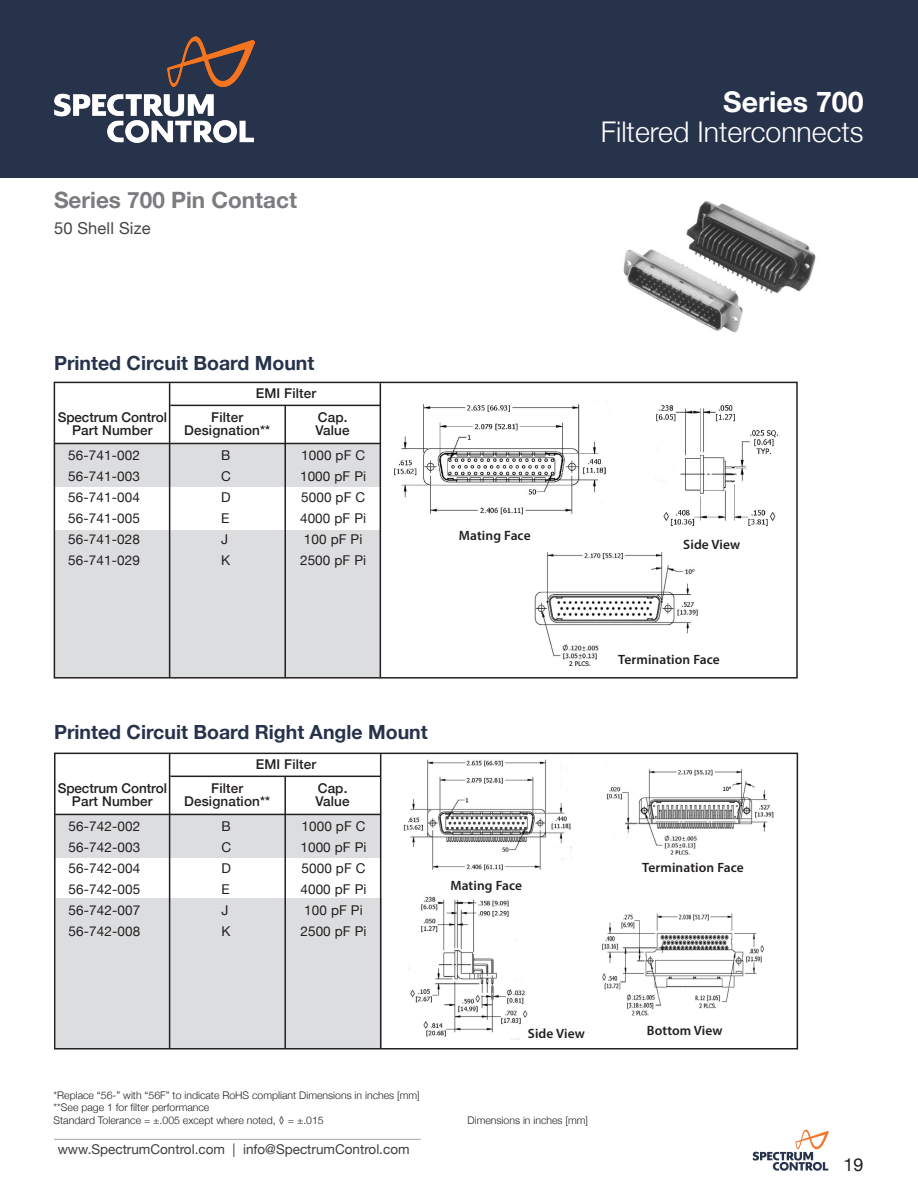
<style>
.page{position:relative;width:918px;height:1188px;background:#fff}
.page>*{position:absolute;margin:0;border:0;box-sizing:border-box;transform-origin:0 0}
.t1{font:300 28.5px "Helvetica Neue";color:#fff}
.t2{font:700 28.5px "Helvetica Neue";color:#fff}
.t3{font:700 22.5px "Helvetica Neue";color:#7a7c7f}
.t4{font:700 19.5px "Helvetica Neue";color:#27324b}
.t5{font:18px "Helvetica Neue";color:#231f20}
.t6{font:16.5px "Helvetica Neue";letter-spacing:.01em;color:#454647}
.t7{font:13.5px/21px "Helvetica Neue";letter-spacing:.01em;color:#231f20}
.t8{font:500 13.5px/13.5px "Helvetica Neue";letter-spacing:.01em;color:#231f20;text-align:center}
.t9{font:600 13.5px "Myriad Pro";letter-spacing:.01em;color:#231f20}
.t10{font:13.5px "Helvetica Neue";color:#3e3e3f}
.t11{font:300 10.5px/12.6px "Helvetica Neue";color:#231f20}
</style>
<div class="page">
<img style="left:403px;top:759px;width:371px;height:281px">
<div style="left:0;top:0;width:918px;height:177px;background:#27324b"></div>
<img style="left:54px;top:36px;width:201px;height:107px">
<hr style="left:54px;top:1139px;width:367px;height:1px;background:#a8a9ad">
<div style="left:56px;top:899px;width:326px;height:149px;background:#dcdddf"></div>
<div style="left:54px;top:444px;width:326px;height:43px;background:#dcdddf"></div>
<div style="left:54px;top:530px;width:326px;height:147px;background:#dcdddf"></div>
<div style="left:54px;top:382px;width:744px;height:297px;border:2px solid #231f20"></div>
<hr style="left:380px;top:383px;width:1px;height:294px;background:#231f20">
<div style="left:55px;top:815px;width:326px;height:43px;background:#dcdddf"></div>
<div style="left:54px;top:753px;width:744px;height:296px;border:2px solid #231f20"></div>
<hr style="left:380px;top:754px;width:1px;height:294px;background:#231f20">
<img style="left:394px;top:401px;width:384px;height:265px">
<div style="left:674px;top:539px;width:76px;height:15px;background:#fff"></div>
<div style="left:453px;top:530px;width:84px;height:16px;background:#fff"></div>
<div style="left:609px;top:654px;width:111px;height:12px;background:#fff"></div>
<div style="left:637px;top:862px;width:112px;height:18px;background:#fff"></div>
<div style="left:444px;top:880px;width:84px;height:16px;background:#fff"></div>
<div style="left:528px;top:1028px;width:60px;height:18px;background:#fff"></div>
<div style="left:645px;top:1025px;width:80px;height:13px;background:#fff"></div>
<img style="left:623px;top:201px;width:193px;height:132px">
<hr style="left:169px;top:383px;width:1px;height:294px;background:#231f20">
<hr style="left:284px;top:406px;width:2px;height:271px;background:#231f20">
<hr style="left:54px;top:443px;width:327px;height:1px;background:#231f20">
<hr style="left:170px;top:405px;width:210px;height:1px;background:#231f20">
<hr style="left:169px;top:754px;width:1px;height:294px;background:#231f20">
<hr style="left:284px;top:777px;width:2px;height:271px;background:#231f20">
<hr style="left:54px;top:814px;width:327px;height:1px;background:#231f20">
<hr style="left:170px;top:776px;width:210px;height:1px;background:#231f20">
<svg style="left:753px;top:1130px;width:76px;height:41px"></svg>
<h2 class="t3" style="left:54px;top:182px;width:244px">Series 700 Pin Contact</h2>
<p class="t6" style="left:54px;top:216px;width:98px">50 Shell Size</p>
<h1 class="t2" style="left:723px;top:80px;width:142px">Series 700</h1>
<h1 class="t1" style="left:601px;top:109px;width:264px">Filtered Interconnects</h1>
<h3 class="t4" style="left:54px;top:348px;width:262px">Printed Circuit Board Mount</h3>
<p class="t8" style="left:256px;top:385px;width:62px">EMI Filter</p>
<p class="t8" style="left:58px;top:409px;width:111px">Spectrum Control<br>Part Number</p>
<p class="t8" style="left:184px;top:409px;width:87px">Filter<br>Designation**</p>
<p class="t8" style="left:316px;top:409px;width:36px;text-align:left">Cap.<br>Value</p>
<p class="t7" style="left:68px;top:445px;width:73px;text-align:justify">56-741-002<br>56-741-003<br>56-741-004<br>56-741-005<br>56-741-028<br>56-741-029</p>
<p class="t7" style="left:221px;top:445px;width:11px">B<br>C<br>D<br>E<br>J<br>K</p>
<p class="t7" style="left:300px;top:445px;width:68px">1000 pF C<br>1000 pF Pi<br>5000 pF C<br>4000 pF Pi<br>100 pF Pi<br>2500 pF Pi</p>
<p class="t9" style="left:459px;top:527px;width:73px">Mating Face</p>
<p class="t9" style="left:683px;top:536px;width:58px">Side View</p>
<h3 class="t4" style="left:54px;top:717px;width:375px">Printed Circuit Board Right Angle Mount</h3>
<p class="t8" style="left:256px;top:756px;width:62px">EMI Filter</p>
<p class="t8" style="left:58px;top:780px;width:111px">Spectrum Control<br>Part Number</p>
<p class="t8" style="left:184px;top:780px;width:87px">Filter<br>Designation**</p>
<p class="t8" style="left:316px;top:780px;width:36px;text-align:left">Cap.<br>Value</p>
<p class="t7" style="left:69px;top:816px;width:73px;text-align:justify">56-742-002<br>56-742-003<br>56-742-004<br>56-742-005<br>56-742-007<br>56-742-008</p>
<p class="t7" style="left:222px;top:816px;width:11px">B<br>C<br>D<br>E<br>J<br>K</p>
<p class="t7" style="left:300px;top:816px;width:68px">1000 pF C<br>1000 pF Pi<br>5000 pF C<br>4000 pF Pi<br>100 pF Pi<br>2500 pF Pi</p>
<p class="t9" style="left:450px;top:877px;width:73px">Mating Face</p>
<p class="t9" style="left:618px;top:651px;width:103px">Termination Face</p>
<p class="t9" style="left:642px;top:859px;width:103px">Termination Face</p>
<p class="t11" style="left:54px;top:1088px;width:368px">*Replace “56-” with “56F” to indicate RoHS compliant Dimensions in inches [mm] **See page 1 for filter performance<br>Standard Tolerance = ±.005 except where noted, ◊ = ±.015</p>
<p class="t10" style="left:58px;top:1140px;width:353px">www.SpectrumControl.com | info@SpectrumControl.com</p>
<p class="t9" style="left:528px;top:1025px;width:58px">Side View</p>
<p class="t9" style="left:647px;top:1022px;width:77px">Bottom View</p>
<p class="t11" style="left:468px;top:1113px;width:122px">Dimensions in inches [mm]</p>
<h3 class="t5" style="left:844px;top:1151px;width:22px">19</h3>
</div>
